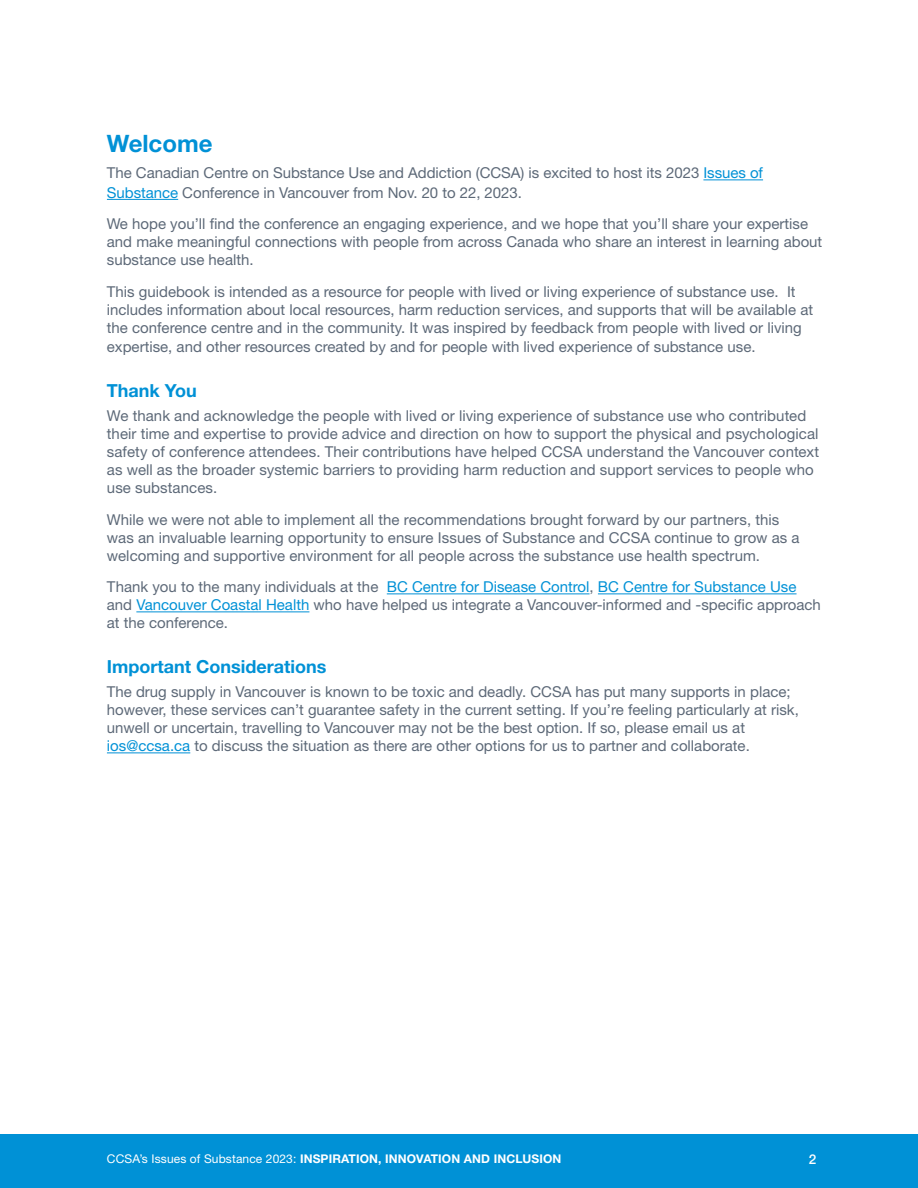
<style>
.page{position:relative;width:918px;height:1188px;background:#fff}
.page>*{position:absolute;margin:0;border:0;box-sizing:border-box;transform-origin:0 0}
.t1{font:700 24px "Helvetica Neue LT Std";color:#0091d6}
.t2{font:700 18px "Helvetica Neue LT Std";color:#0091d6}
.t3{font:15px/18px "Helvetica Neue LT Std";color:#5d6978}
.t4{font:500 13.5px "Helvetica Neue LT Std";color:#fff}
.t5{font:700 12px "Helvetica Neue LT Std";letter-spacing:.01em;color:#fff}
.s1{color:#0091d6}
.s2{font-weight:400}
</style>
<div class="page">
<div style="left:0;top:1134px;width:918px;height:54px;background:#0091d6"></div>
<hr style="left:703px;top:180px;width:60px;height:1px;background:#0091d6">
<hr style="left:107px;top:199px;width:71px;height:1px;background:#0091d6">
<hr style="left:387px;top:594px;width:203px;height:1px;background:#0091d6">
<hr style="left:598px;top:594px;width:199px;height:1px;background:#0091d6">
<hr style="left:136px;top:612px;width:173px;height:1px;background:#0091d6">
<hr style="left:107px;top:753px;width:83px;height:1px;background:#0091d6">
<h1 class="t1" style="left:107px;top:129px;width:107px">Welcome</h1>
<p class="t3" style="left:107px;top:163px;width:658px;line-height:19.5px">The Canadian Centre on Substance Use and Addiction (CCSA) is excited to host its 2023 <span class="s1">Issues of<br>Substance</span> Conference in Vancouver from Nov. 20 to 22, 2023.</p>
<p class="t3" style="left:107px;top:215px;width:717px">We hope you’ll find the conference an engaging experience, and we hope that you’ll share your expertise and make meaningful connections with people from across Canada who share an interest in learning about substance use health.</p>
<p class="t3" style="left:107px;top:282px;width:708px">This guidebook is intended as a resource for people with lived or living experience of substance use. It includes information about local resources, harm reduction services, and supports that will be available at the conference centre and in the community. It was inspired by feedback from people with lived or living</p>
<p class="t3" style="left:107px;top:338px;width:650px">expertise, and other resources created by and for people with lived experience of substance use.</p>
<h1 class="t2" style="left:107px;top:379px;width:92px">Thank You</h1>
<p class="t3" style="left:107px;top:407px;width:714px">We thank and acknowledge the people with lived or living experience of substance use who contributed their time and expertise to provide advice and direction on how to support the physical and psychological safety of conference attendees. Their contributions have helped CCSA understand the Vancouver context as well as the broader systemic barriers to providing harm reduction and support services to people who use substances.</p>
<p class="t3" style="left:107px;top:510px;width:694px">While we were not able to implement all the recommendations brought forward by our partners, this was an invaluable learning opportunity to ensure Issues of Substance and CCSA continue to grow as a welcoming and supportive environment for all people across the substance use health spectrum.</p>
<p class="t3" style="left:107px;top:578px;width:716px">Thank you to the many individuals at the <span class="s1">BC Centre for Disease Control</span>, <span class="s1">BC Centre for Substance Use </span>and <span class="s1">Vancouver Coastal Health</span> who have helped us integrate a Vancouver-informed and -specific approach at the conference.</p>
<h1 class="t2" style="left:107px;top:655px;width:221px">Important Considerations</h1>
<p class="t3" style="left:107px;top:683px;width:694px">The drug supply in Vancouver is known to be toxic and deadly. CCSA has put many supports in place; however, these services can’t guarantee safety in the current setting. If you’re feeling particularly at risk, unwell or uncertain, travelling to Vancouver may not be the best option. If so, please email us at <span class="s1">ios@ccsa.ca</span> to discuss the situation as there are other options for us to partner and collaborate.</p>
<p class="t5" style="left:107px;top:1152px;width:456px"><span class="s2">CCSA’s Issues of Substance 2023:</span> INSPIRATION, INNOVATION AND INCLUSION</p>
<p class="t4" style="left:809px;top:1152px;width:9px">2</p>
</div>
